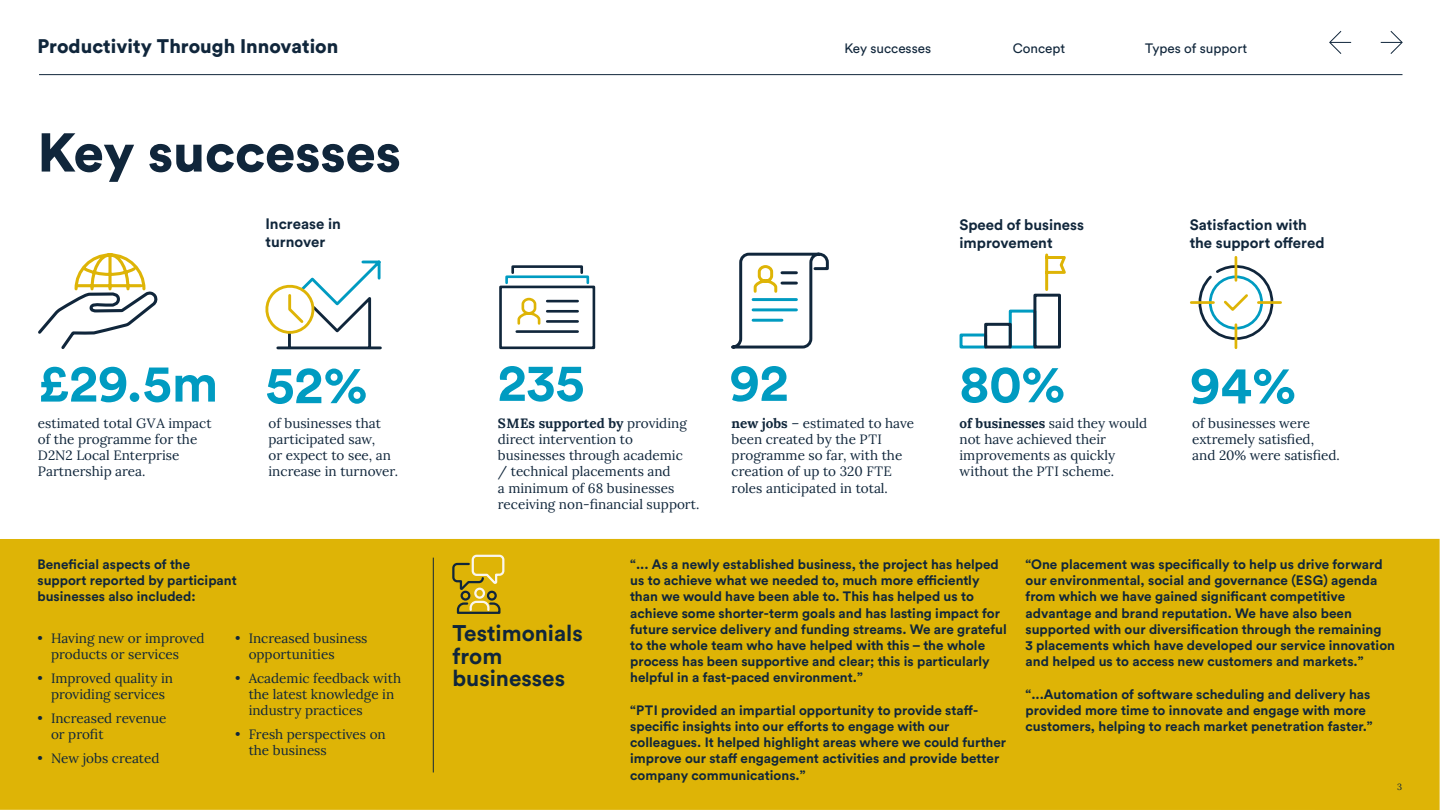
<style>
.page{position:relative;width:1440px;height:810px;background:#fff}
.page>*{position:absolute;margin:0;border:0;box-sizing:border-box;transform-origin:0 0}
.H2_-_section_header{font:900 54px "Circular Std";letter-spacing:-.005em;color:#10263b}
.Pull_out_number_stat{font:700 52.5px "Circular Std";color:#009bc1}
.H4_-_subheading{font:700 22.5px/22.5px "Circular Std";color:#10263b}
.t1{font:900 19.5px "Circular Std";color:#10263b}
.Circular_body_copy__bigger{font:700 15px/18px "Circular Std";color:#10263b}
.Testimonial_-smaller{font:700 13.5px/16.2px "Circular Std";color:#10263b}
.PTI_Body_Copy{font:13.5px/16.2px "Lora";color:#10263b}
.Bulleted_list{font:13.5px/16.2px "Lora";color:#10263b}
.H5_-_Smaller_subheading{font:700 13.5px/16.2px "Circular Std";color:#10263b}
.Navigation{font:13.5px "Circular Std";color:#10263b}
.t2{font:9px "Lora";color:#10263b}
.s1{font-weight:700}
</style>
<div class="page">
<div style="left:0;top:539px;width:1440px;height:271px;background:#deb406"></div>
<hr style="left:433px;top:558px;width:1px;height:214px;background:#10263b">
<svg style="left:452px;top:554px;width:53px;height:60px"></svg>
<svg style="left:1198px;top:263px;width:76px;height:83px"></svg>
<div style="left:1209px;top:275px;width:54px;height:55px;border:3px solid #009bc1;border-radius:50%"></div>
<hr style="left:1235px;top:257px;width:2px;height:23px;background:#deb406">
<hr style="left:1191px;top:301px;width:22px;height:3px;background:#deb406">
<hr style="left:1235px;top:325px;width:2px;height:23px;background:#deb406">
<hr style="left:1258px;top:301px;width:23px;height:3px;background:#deb406">
<svg style="left:959px;top:253px;width:107px;height:96px"></svg>
<svg style="left:731px;top:252px;width:98px;height:97px"></svg>
<div style="left:499px;top:286px;width:96px;height:63px;border:3px solid #10263b"></div>
<div style="left:505px;top:275px;width:84px;height:9px;border:3px solid #009bc1"></div>
<svg style="left:510px;top:265px;width:74px;height:68px"></svg>
<svg style="left:265px;top:260px;width:117px;height:90px"></svg>
<svg style="left:38px;top:253px;width:120px;height:96px"></svg>
<hr style="left:39px;top:74px;width:1364px;height:1px;background:#10263b">
<svg style="left:1381px;top:31px;width:22px;height:23px"></svg>
<svg style="left:1329px;top:31px;width:22px;height:23px"></svg>
<h3 class="t1" style="left:38px;top:33px;width:302px">Productivity Through Innovation</h3>
<h3 class="H2_-_section_header" style="left:38px;top:117px;width:365px">Key successes</h3>
<p class="Circular_body_copy__bigger" style="left:265px;top:215px;width:77px">Increase in turnover</p>
<p class="Pull_out_number_stat" style="left:38px;top:349px;width:182px">£29.5m</p>
<p class="PTI_Body_Copy" style="left:38px;top:414px;width:175px">estimated total GVA impact of the programme for the<br>D2N2 Local Enterprise<br>Partnership area.</p>
<p class="Pull_out_number_stat" style="left:265px;top:351px;width:104px">52%</p>
<p class="PTI_Body_Copy" style="left:269px;top:414px;width:131px">of businesses that participated saw,<br>or expect to see, an increase in turnover.</p>
<p class="H5_-_Smaller_subheading" style="left:38px;top:555px;width:201px">Beneficial aspects of the support reported by participant businesses also included:</p>
<p class="Bulleted_list" style="left:51px;top:629px;width:155px;text-indent:-14px">• Having new or improved products or services</p>
<p class="Bulleted_list" style="left:38px;top:669px;width:137px;text-align:center">• Improved quality in providing services</p>
<p class="Bulleted_list" style="left:51px;top:709px;width:117px;text-indent:-14px">• Increased revenue or profit</p>
<p class="Bulleted_list" style="left:38px;top:749px;width:123px">• New jobs created</p>
<p class="Bulleted_list" style="left:249px;top:629px;width:120px;text-indent:-14px">• Increased business opportunities</p>
<p class="Bulleted_list" style="left:249px;top:669px;width:154px;text-indent:-14px">• Academic feedback with the latest knowledge in industry practices</p>
<p class="Bulleted_list" style="left:249px;top:725px;width:139px;text-indent:-14px">• Fresh perspectives on the business</p>
<p class="Navigation" style="left:844px;top:40px;width:88px">Key successes</p>
<p class="Navigation" style="left:1013px;top:40px;width:54px">Concept</p>
<p class="Navigation" style="left:1145px;top:40px;width:104px">Types of support</p>
<p class="Circular_body_copy__bigger" style="left:960px;top:216px;width:126px">Speed of business improvement</p>
<p class="Circular_body_copy__bigger" style="left:1190px;top:215px;width:136px">Satisfaction with the support offered</p>
<p class="Pull_out_number_stat" style="left:498px;top:349px;width:88px">235</p>
<p class="PTI_Body_Copy" style="left:498px;top:414px;width:203px"><span class="s1">SMEs supported by</span> providing direct intervention to businesses through academic<br>/ technical placements and<br>a minimum of 68 businesses receiving non-financial support.</p>
<p class="Pull_out_number_stat" style="left:729px;top:349px;width:60px">92</p>
<p class="PTI_Body_Copy" style="left:732px;top:414px;width:184px"><span class="s1">new jobs</span> – estimated to have been created by the PTI programme so far, with the creation of up to 320 FTE roles anticipated in total.</p>
<p class="Pull_out_number_stat" style="left:960px;top:350px;width:108px">80%</p>
<p class="PTI_Body_Copy" style="left:960px;top:414px;width:189px"><span class="s1">of businesses</span> said they would not have achieved their improvements as quickly without the PTI scheme.</p>
<p class="Pull_out_number_stat" style="left:1190px;top:351px;width:108px">94%</p>
<p class="PTI_Body_Copy" style="left:1192px;top:414px;width:149px">of businesses were extremely satisfied, and 20% were satisfied.</p>
<h4 class="H4_-_subheading" style="left:452px;top:621px;width:132px">Testimonials from businesses</h4>
<p class="Testimonial_-smaller" style="left:630px;top:556px;width:378px">“... As a newly established business, the project has helped us to achieve what we needed to, much more efficiently than we would have been able to. This has helped us to achieve some shorter-term goals and has lasting impact for future service delivery and funding streams. We are grateful to the whole team who have helped with this – the whole process has been supportive and clear; this is particularly helpful in a fast-paced environment.”</p>
<p class="Testimonial_-smaller" style="left:630px;top:702px;width:377px">“PTI provided an impartial opportunity to provide staff&shy;specific insights into our efforts to engage with our colleagues. It helped highlight areas where we could further improve our staff engagement activities and provide better company communications.”</p>
<p class="Testimonial_-smaller" style="left:1026px;top:556px;width:371px">“One placement was specifically to help us drive forward our environmental, social and governance (ESG) agenda from which we have gained significant competitive advantage and brand reputation. We have also been supported with our diversification through the remaining<br>3 placements which have developed our service innovation and helped us to access new customers and markets.”</p>
<p class="Testimonial_-smaller" style="left:1026px;top:686px;width:349px">“...Automation of software scheduling and delivery has provided more time to innovate and engage with more customers, helping to reach market penetration faster.”</p>
<p class="t2" style="left:1397px;top:780px;width:7px">3</p>
</div>
